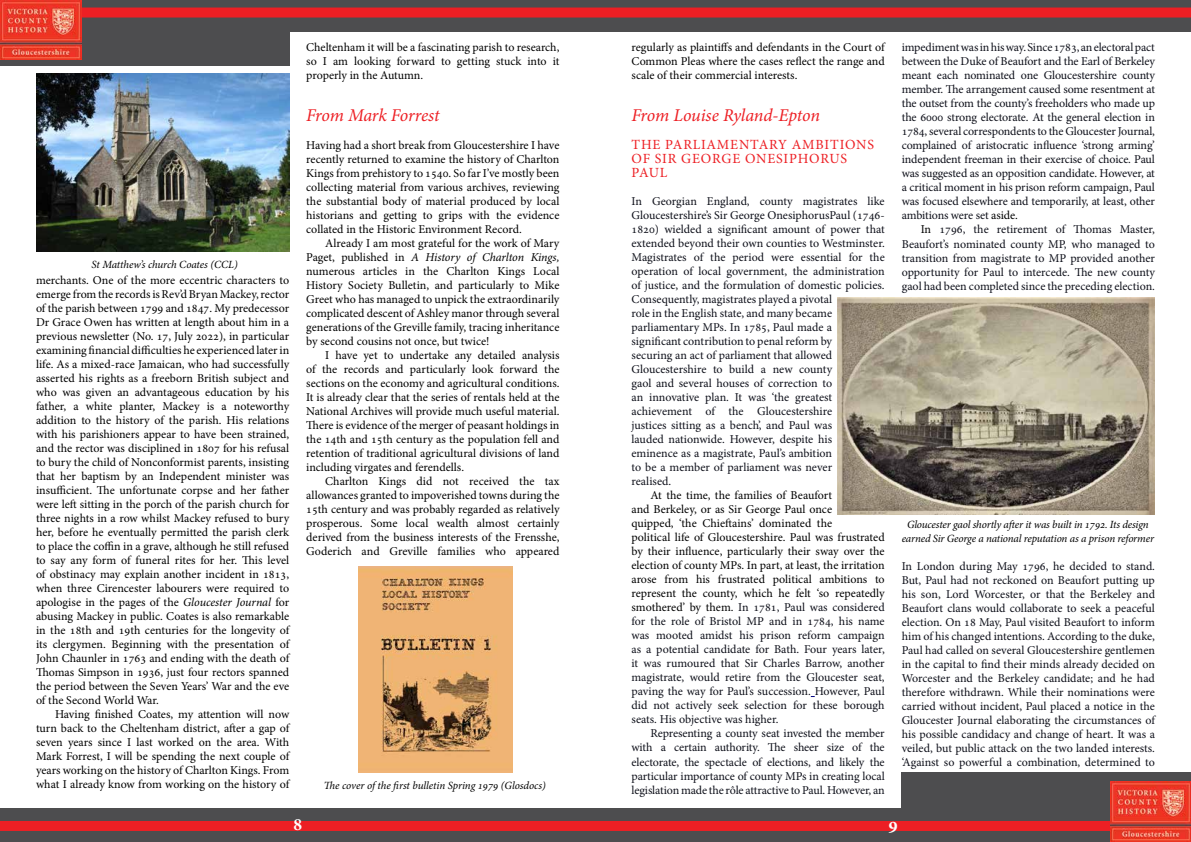
<style>
.page{position:relative;width:1191px;height:842px;background:#fff}
.page>*{position:absolute;margin:0;border:0;box-sizing:border-box;transform-origin:0 0}
.t1{font:italic 18px "Minion Pro";letter-spacing:-.01em;color:#ed1f24}
.t2{font:700 18px "Minion Pro";color:#fff}
.t3{font:14px/14px "Minion Pro";letter-spacing:.06em;color:#ed1f24}
.t4{font:12px/14px "Minion Pro";letter-spacing:-.005em;color:#0e101a;text-align:justify}
.t5{font:12px/14px "Minion Pro";letter-spacing:-.005em;color:#000;text-align:justify}
.t6{font:italic 11px/13.2px "Minion Pro";letter-spacing:-.015em;color:#000;text-align:center}
.s1{font-style:italic}
.s2{color:#000}
</style>
<div class="page">
<div style="left:0;top:30px;width:289px;height:36px;background:#4d4d4f"></div>
<div style="left:0;top:0;width:1191px;height:32px;background:#4d4d4f"></div>
<div style="left:0;top:8px;width:1191px;height:10px;background:#ed1f24"></div>
<img style="left:0;top:0;width:82px;height:60px">
<div style="left:901px;top:772px;width:290px;height:41px;background:#4d4d4f"></div>
<div style="left:0;top:808px;width:1191px;height:34px;background:#4d4d4f"></div>
<div style="left:0;top:821px;width:1191px;height:10px;background:#ed1f24"></div>
<img style="left:1110px;top:781px;width:81px;height:60px">
<img style="left:37px;top:73px;width:252px;height:179px">
<img style="left:358px;top:566px;width:154px;height:206px">
<img style="left:838px;top:298px;width:317px;height:217px">
<p class="t6" style="left:91px;top:258px;width:148px">St Matthew’s church Coates (CCL)</p>
<p class="t5" style="left:36px;top:273px;width:255px">merchants. One of the more eccentric characters to emerge from the records is Rev’d Bryan Mackey, rector of the parish between 1799 and 1847. My predecessor Dr Grace Owen has written at length about him in a previous newsletter (No. 17, July 2022), in particular examining financial difficulties he experienced later in life. As a mixed-race Jamaican, who had successfully asserted his rights as a freeborn British subject and who was given an advantageous education by his father, a white planter, Mackey is a noteworthy addition to the history of the parish. His relations with his parishioners appear to have been strained, and the rector was disciplined in 1807 for his refusal to bury the child of Nonconformist parents, insisting that her baptism by an Independent minister was insufficient. The unfortunate corpse and her father were left sitting in the porch of the parish church for three nights in a row whilst Mackey refused to bury her, before he eventually permitted the parish clerk to place the coffin in a grave, although he still refused to say any form of funeral rites for her. This level of obstinacy may explain another incident in 1813, when three Cirencester labourers were required to apologise in the pages of the <span class="s1">Gloucester Journal</span> for abusing Mackey in public. Coates is also remarkable in the 18th and 19th centuries for the longevity of its clergymen. Beginning with the presentation of John Chaunler in 1763 and ending with the death of Thomas Simpson in 1936, just four rectors spanned the period between the Seven Years’ War and the eve of the Second World War.</p>
<p class="t5" style="left:36px;top:707px;width:255px;text-indent:19px">Having finished Coates, my attention will now turn back to the Cheltenham district, after a gap of seven years since I last worked on the area. With Mark Forrest, I will be spending the next couple of years working on the history of Charlton Kings. From what I already know from working on the history of</p>
<p class="t5" style="left:306px;top:40px;width:255px">Cheltenham it will be a fascinating parish to research, so I am looking forward to getting stuck into it properly in the Autumn.</p>
<h1 class="t1" style="left:306px;top:103px;width:135px">From Mark Forrest</h1>
<p class="t5" style="left:306px;top:138px;width:255px">Having had a short break from Gloucestershire I have recently returned to examine the history of Charlton Kings from prehistory to 1540. So far I’ve mostly been collecting material from various archives, reviewing the substantial body of material produced by local historians and getting to grips with the evidence collated in the Historic Environment Record.</p>
<p class="t5" style="left:306px;top:236px;width:255px;text-indent:19px">Already I am most grateful for the work of Mary Paget, published in <span class="s1">A History of Charlton Kings, </span>numerous articles in the Charlton Kings Local History Society Bulletin, and particularly to Mike Greet who has managed to unpick the extraordinarily complicated descent of Ashley manor through several generations of the Greville family, tracing inheritance by second cousins not once, but twice!</p>
<p class="t5" style="left:306px;top:349px;width:255px;text-indent:19px">I have yet to undertake any detailed analysis of the records and particularly look forward the sections on the economy and agricultural conditions.<br>It is already clear that the series of rentals held at the National Archives will provide much useful material.<br>There is evidence of the merger of peasant holdings in the 14th and 15th century as the population fell and retention of traditional agricultural divisions of land including virgates and ferendells.</p>
<p class="t5" style="left:306px;top:475px;width:255px;text-indent:19px">Charlton Kings did not received the tax allowances granted to impoverished towns during the 15th century and was probably regarded as relatively prosperous. Some local wealth almost certainly derived from the business interests of the Frensshe, Goderich and Greville families who appeared</p>
<p class="t6" style="left:324px;top:779px;width:223px">The cover of the first bulletin Spring 1979 (Glosdocs)</p>
<p class="t5" style="left:631px;top:40px;width:255px">regularly as plaintiffs and defendants in the Court of Common Pleas where the cases reflect the range and scale of their commercial interests.</p>
<h1 class="t1" style="left:631px;top:103px;width:190px">From Louise Ryland-Epton</h1>
<p class="t3" style="left:631px;top:138px;width:244px">THE PARLIAMENTARY AMBITIONS<br>OF SIR GEORGE ONESIPHORUS<br>PAUL</p>
<p class="t4" style="left:631px;top:194px;width:255px;text-align:left">In Georgian England, county magistrates like Gloucestershire’s Sir George OnesiphorusPaul (1746- 1820) wielded a significant amount of power that extended beyond their own counties to Westminster.<br>Magistrates of the period were essential for the operation of local government, the administration of justice, and the formulation of domestic policies.<br>Consequently, magistrates played a pivotal<br>role in the English state, and many became parliamentary MPs. In 1785, Paul made a significant contribution to penal reform by<br>securing an act of parliament that allowed Gloucestershire to build a new county<br>gaol and several houses of correction to<br>an innovative plan. It was ‘the greatest achievement of the Gloucestershire<br>justices sitting as a bench’, and Paul was<br>lauded nationwide. However, despite his<br>eminence as a magistrate, Paul’s ambition<br>to be a member of parliament was never<br>realised.</p>
<p class="t4" style="left:631px;top:489px;width:255px;text-align:left;text-indent:19px"><span class="s2">At the time, the families of Beaufort<br>and Berkeley, or as Sir George Paul once<br>quipped, ‘the Chieftains’ dominated the<br>political life of Gloucestershire. Paul was frustrated by their influence, particularly their sway over the election of county MPs. In part, at least, the irritation arose from his frustrated political ambitions to represent the county, which he felt ‘so repeatedly smothered’ by them.</span> In 1781, Paul was considered for the role of Bristol MP and in 1784, his name was mooted amidst his prison reform campaign as a potential candidate for Bath. Four years later, it was rumoured that Sir Charles Barrow, another magistrate, would retire from the Gloucester seat, paving the way for Paul’s succession. However, Paul did not actively seek selection for these borough seats. His objective was higher.</p>
<p class="t4" style="left:631px;top:727px;width:255px;text-indent:19px">Representing a county seat invested the member with a certain authority. The sheer size of the electorate, the spectacle of elections, and likely the particular importance of county MPs in creating local legislation made the rôle attractive to Paul. However, an</p>
<p class="t4" style="left:901px;top:41px;width:255px">impediment was in his way. Since 1783, an electoral pact between the Duke of Beaufort and the Earl of Berkeley meant each nominated one Gloucestershire county member. The arrangement caused some resentment at the outset from the county’s freeholders who made up the 6000 strong electorate. At the general election in 1784, several correspondents to the Gloucester Journal, complained of aristocratic influence ‘strong arming’ independent freeman in their exercise of choice. Paul was suggested as an opposition candidate. However, at a critical moment in his prison reform campaign, Paul was focused elsewhere and temporarily, at least, other ambitions were set <span class="s2">aside.</span></p>
<p class="t4" style="left:901px;top:223px;width:255px;text-indent:19px"><span class="s2">In</span> 1796, the retirement of Thomas Master, Beaufort’s nominated county MP, who managed to transition from magistrate to MP provided another opportunity for Paul to intercede. The new county gaol had been completed since the preceding election.</p>
<p class="t6" style="left:901px;top:518px;width:254px">Gloucester gaol shortly after it was built in 1792. Its design earned Sir George a national reputation as a prison reformer</p>
<p class="t4" style="left:901px;top:559px;width:255px">In London during May 1796, he decided to stand.<br>But, Paul had not reckoned on Beaufort putting up his son, Lord Worcester, or that the Berkeley and Beaufort clans would collaborate to seek a peaceful election. On 18 May, Paul visited Beaufort to inform him of his changed intentions. According to the duke, Paul had called on several Gloucestershire gentlemen in the capital to find their minds already decided on Worcester and the Berkeley candidate; and he had therefore withdrawn. While their nominations were carried without incident, Paul placed a notice in the Gloucester Journal elaborating the circumstances of his possible candidacy and change of heart. It was a veiled, but public attack on the two landed interests. ‘Against so powerful a combination, determined to</p>
<h1 class="t2" style="left:293px;top:812px;width:11px">8</h1>
<h1 class="t2" style="left:888px;top:812px;width:11px">9</h1>
</div>
